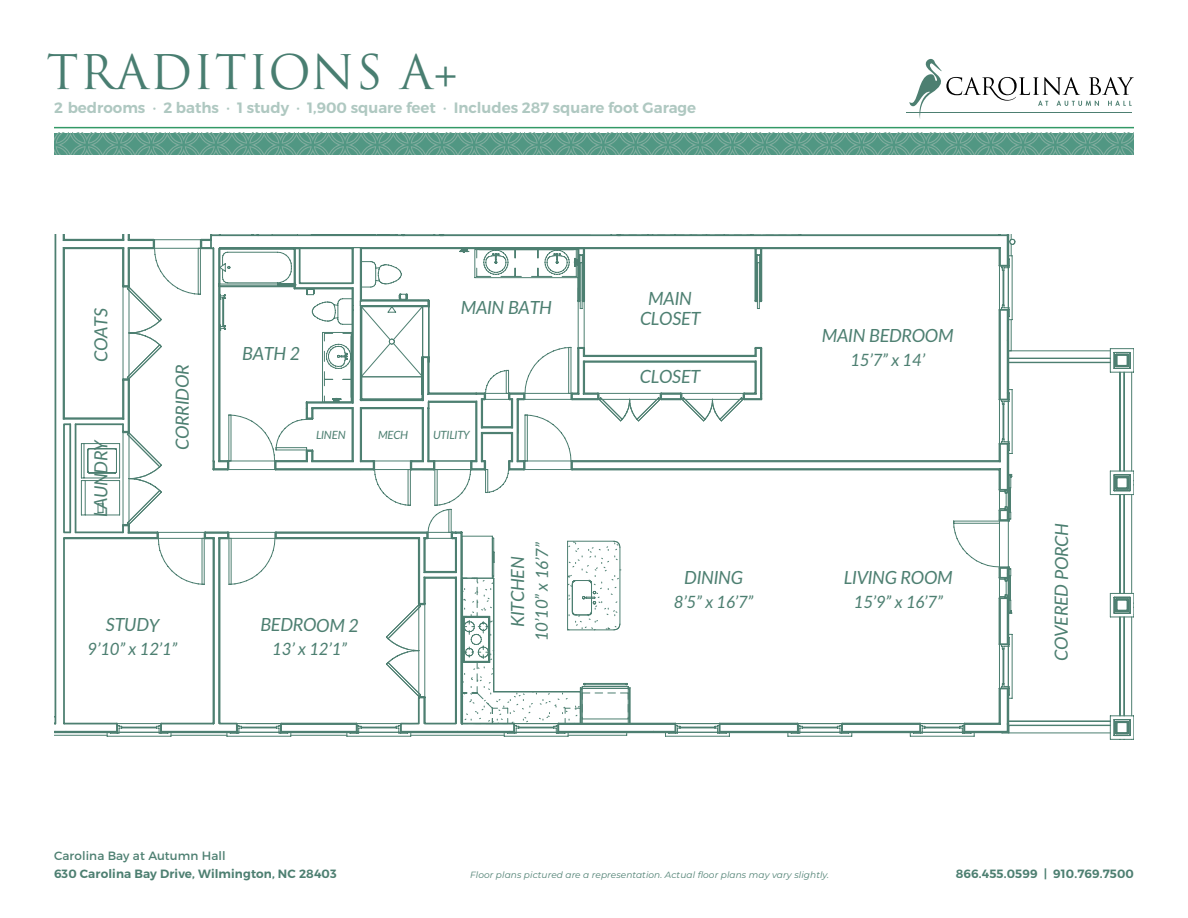
<style>
.page{position:relative;width:1188px;height:918px;background:#fff}
.page>*{position:absolute;margin:0;border:0;box-sizing:border-box;transform-origin:0 0}
.t1{font:46.5px "Trajan Pro";letter-spacing:.025em;color:#497e71}
.t2{font:italic 18.15px/20.4px "Lato";letter-spacing:-.02em;color:#4d7f71;text-align:center}
.t3{font:italic 16.95px "Lato";letter-spacing:-.02em;color:#4d7f71}
.t4{font:600 15px "Montserrat";color:#afc8c1}
.t5{font:600 12px "Montserrat";letter-spacing:.01em;color:#4d7f71}
.t6{font:12px "Montserrat";letter-spacing:.01em;color:#4d7f71}
.t7{font:italic 11.4px "Lato";letter-spacing:-.02em;color:#4d7f71}
.t8{font:italic 9px "Montserrat";letter-spacing:.01em;color:#4d7f71}
</style>
<div class="page">
<hr style="left:54px;top:127px;width:1080px;height:1px;background:#396">
<svg style="left:909px;top:59px;width:225px;height:60px"></svg>
<hr style="left:907px;top:112px;width:225px;height:1px;background:#4d7f71">
<svg style="left:54px;top:133px;width:1080px;height:21px;background:#5e9d8a"></svg>
<hr style="left:1124px;top:372px;width:1px;height:99px;background:#4d7f71">
<hr style="left:1120px;top:372px;width:1px;height:99px;background:#4d7f71">
<svg style="left:1110px;top:348px;width:24px;height:25px"></svg>
<hr style="left:1008px;top:358px;width:102px;height:1px;background:#4d7f71">
<hr style="left:1008px;top:362px;width:102px;height:1px;background:#4d7f71">
<hr style="left:1124px;top:617px;width:1px;height:99px;background:#4d7f71">
<hr style="left:1120px;top:617px;width:1px;height:99px;background:#4d7f71">
<hr style="left:107px;top:736px;width:64px;height:1px;background:#4d7f71">
<hr style="left:227px;top:736px;width:64px;height:1px;background:#4d7f71">
<hr style="left:347px;top:736px;width:64px;height:1px;background:#4d7f71">
<hr style="left:788px;top:736px;width:64px;height:1px;background:#4d7f71">
<svg style="left:837px;top:734px;width:16px;height:2px"></svg>
<svg style="left:788px;top:734px;width:15px;height:2px"></svg>
<hr style="left:665px;top:736px;width:64px;height:1px;background:#4d7f71">
<hr style="left:910px;top:736px;width:64px;height:1px;background:#4d7f71">
<svg style="left:960px;top:734px;width:15px;height:2px"></svg>
<svg style="left:910px;top:734px;width:16px;height:2px"></svg>
<hr style="left:1012px;top:634px;width:1px;height:64px;background:#4d7f71">
<svg style="left:1010px;top:634px;width:2px;height:16px"></svg>
<svg style="left:1010px;top:684px;width:2px;height:15px"></svg>
<hr style="left:1012px;top:390px;width:1px;height:63px;background:#4d7f71">
<svg style="left:1010px;top:389px;width:2px;height:16px"></svg>
<hr style="left:1012px;top:256px;width:1px;height:64px;background:#4d7f71">
<svg style="left:1010px;top:305px;width:2px;height:15px"></svg>
<svg style="left:1010px;top:439px;width:3px;height:175px"></svg>
<hr style="left:504px;top:736px;width:64px;height:1px;background:#4d7f71">
<hr style="left:1011px;top:320px;width:1px;height:31px;background:#4d7f71">
<hr style="left:54px;top:735px;width:53px;height:1px;background:#4d7f71">
<hr style="left:1131px;top:617px;width:1px;height:99px;background:#4d7f71">
<hr style="left:1009px;top:725px;width:101px;height:1px;background:#4d7f71">
<hr style="left:1009px;top:721px;width:101px;height:1px;background:#4d7f71">
<hr style="left:1009px;top:733px;width:101px;height:1px;background:#4d7f71">
<hr style="left:1124px;top:495px;width:1px;height:99px;background:#4d7f71">
<hr style="left:1120px;top:495px;width:1px;height:99px;background:#4d7f71">
<hr style="left:1131px;top:495px;width:1px;height:99px;background:#4d7f71">
<svg style="left:1110px;top:716px;width:24px;height:24px"></svg>
<svg style="left:1110px;top:593px;width:24px;height:25px"></svg>
<svg style="left:1110px;top:471px;width:24px;height:24px"></svg>
<hr style="left:1131px;top:372px;width:1px;height:99px;background:#4d7f71">
<hr style="left:1008px;top:351px;width:102px;height:1px;background:#4d7f71">
<svg style="left:1010px;top:234px;width:6px;height:37px"></svg>
<svg style="left:54px;top:234px;width:956px;height:500px"></svg>
<svg style="left:68px;top:234px;width:551px;height:491px"></svg>
<h1 class="t1" style="left:46px;top:42px;width:412px">TRADITIONS A+</h1>
<p class="t4" style="left:54px;top:98px;width:644px">2 bedrooms · 2 baths · 1 study · 1,900 square feet · Includes 287 square foot Garage</p>
<p class="t2" style="left:90px;top:362px;width:56px;rotate:-90deg">COATS</p>
<p class="t2" style="left:90px;top:517px;width:80px;rotate:-90deg">LAUNDRY</p>
<p class="t2" style="left:171px;top:450px;width:87px;rotate:-90deg">CORRIDOR</p>
<p class="t2" style="left:106px;top:614px;width:55px">STUDY</p>
<p class="t3" style="left:88px;top:637px;width:91px">9’10” x 12’1”</p>
<p class="t2" style="left:242px;top:343px;width:60px">BATH 2</p>
<p class="t2" style="left:461px;top:297px;width:93px">MAIN BATH</p>
<p class="t7" style="left:316px;top:426px;width:31px">LINEN</p>
<p class="t7" style="left:378px;top:426px;width:32px">MECH</p>
<p class="t7" style="left:433px;top:426px;width:38px">UTILITY</p>
<p class="t2" style="left:260px;top:614px;width:100px">BEDROOM 2</p>
<p class="t3" style="left:272px;top:637px;width:76px">13’ x 12’1”</p>
<p class="t2" style="left:507px;top:627px;width:72px;rotate:-90deg">KITCHEN</p>
<p class="t3" style="left:530px;top:641px;width:100px;rotate:-90deg">10’10” x 16’7”</p>
<p class="t2" style="left:640px;top:287px;width:62px">MAIN<br>CLOSET</p>
<p class="t2" style="left:640px;top:366px;width:62px">CLOSET</p>
<p class="t2" style="left:822px;top:325px;width:133px">MAIN BEDROOM</p>
<p class="t3" style="left:850px;top:348px;width:76px">15’7” x 14’</p>
<p class="t2" style="left:684px;top:566px;width:60px">DINING</p>
<p class="t3" style="left:674px;top:590px;width:81px">8’5” x 16’7”</p>
<p class="t2" style="left:844px;top:566px;width:110px">LIVING ROOM</p>
<p class="t3" style="left:854px;top:590px;width:91px">15’9” x 16’7”</p>
<p class="t2" style="left:1050px;top:661px;width:139px;rotate:-90deg">COVERED PORCH</p>
<p class="t6" style="left:54px;top:848px;width:173px">Carolina Bay at Autumn Hall</p>
<p class="t5" style="left:54px;top:866px;width:284px">630 Carolina Bay Drive, Wilmington, NC 28403</p>
<p class="t5" style="left:956px;top:866px;width:180px">866.455.0599 | 910.769.7500</p>
<p class="t8" style="left:470px;top:868px;width:361px">Floor plans pictured are a representation. Actual floor plans may vary slightly.</p>
</div>
